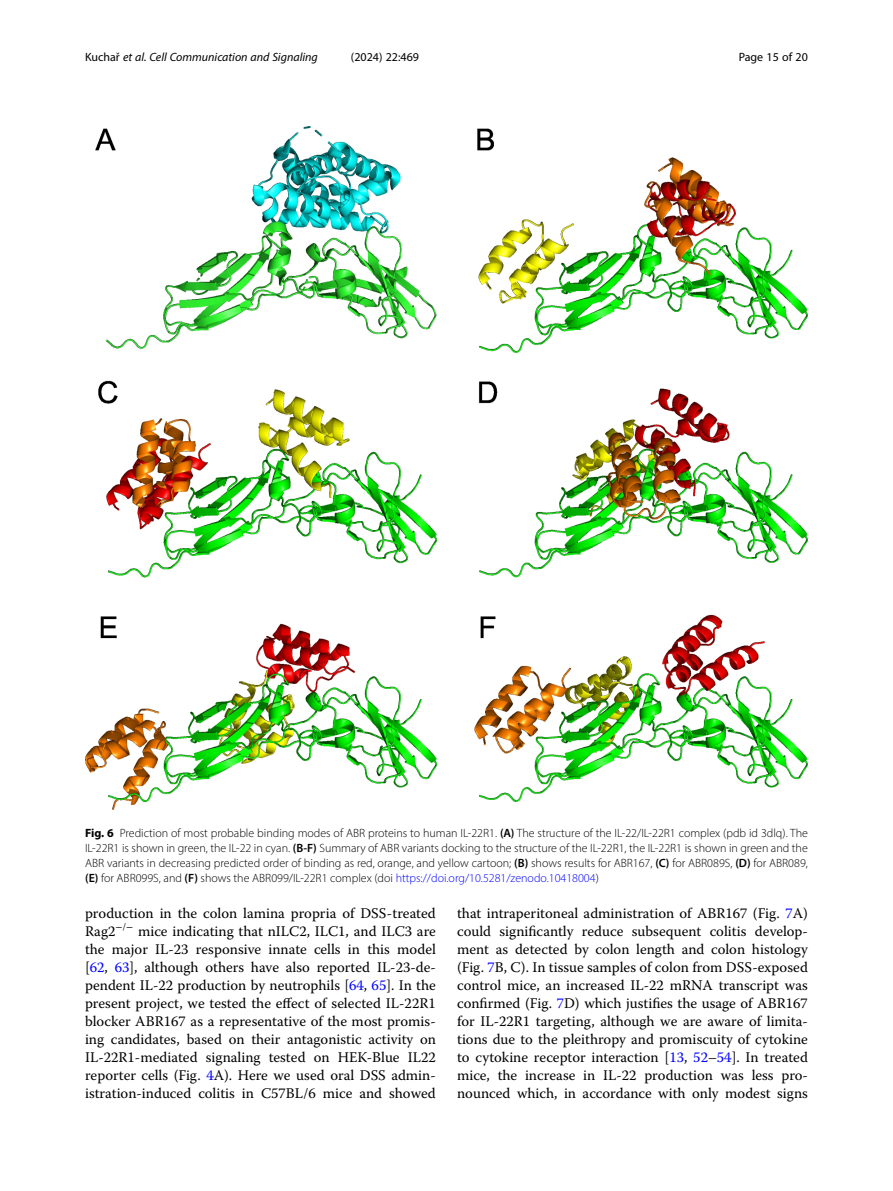
<style>
.page{position:relative;width:893px;height:1191px;background:#fff}
.page>*{position:absolute;margin:0;border:0;box-sizing:border-box;transform-origin:0 0}
.Body_Text_Indent{font:14.7px/18px "Warnock Pro";color:#000;text-align:justify}
.Figure_Caption{font:300 12px/15px "Myriad Pro";color:#000;text-align:justify}
.t1{font:italic 12px "Myriad Pro";color:#000}
.t2{font:12px "Myriad Pro";color:#000}
.s1{font-style:normal}
.s2{font-weight:700}
.s3{font-weight:600}
.s4{color:#00f}
</style>
<div class="page">
<img style="left:85px;top:126px;width:723px;height:683px">
<p class="t1" style="left:85px;top:50px;width:234px"><span class="s1">Kuchař</span> et al. Cell Communication and Signaling</p>
<p class="t2" style="left:351px;top:50px;width:70px">(2024) 22:469</p>
<p class="t2" style="left:739px;top:50px;width:71px">Page 15 of 20</p>
<p class="Figure_Caption" style="left:85px;top:825px;width:724px"><span class="s2">Fig. 6</span> Prediction of most probable binding modes of ABR proteins to human IL-22R1. <span class="s3">(A)</span> The structure of the IL-22/IL-22R1 complex (pdb id 3dlq). The IL-22R1 is shown in green, the IL-22 in cyan. <span class="s3">(B-F)</span> Summary of ABR variants docking to the structure of the IL-22R1, the IL-22R1 is shown in green and the ABR variants in decreasing predicted order of binding as red, orange, and yellow cartoon; <span class="s3">(B)</span> shows results for ABR167, <span class="s3">(C)</span> for ABR089S, <span class="s3">(D)</span> for ABR089, <span class="s3">(E)</span> for ABR099S, and <span class="s3">(F)</span> shows the ABR099/IL-22R1 complex (doi <span class="s4">https://doi.org/10.5281/zenodo.10418004</span>)</p>
<p class="Body_Text_Indent" style="left:85px;top:904px;width:352px">production in the colon lamina propria of DSS-treated Rag2<sup>−</sup><sup>/</sup><sup>−</sup> mice indicating that nILC2, ILC1, and ILC3 are the major IL-23 responsive innate cells in this model [<span class="s4">62</span>, <span class="s4">63</span>], although others have also reported IL-23-de&shy;pendent IL-22 production by neutrophils [<span class="s4">64</span>, <span class="s4">65</span>]. In the present project, we tested the effect of selected IL-22R1 blocker ABR167 as a representative of the most promis&shy;ing candidates, based on their antagonistic activity on IL-22R1-mediated signaling tested on HEK-Blue IL22 reporter cells (Fig. <span class="s4">4</span>A). Here we used oral DSS admin&shy;istration-induced colitis in C57BL/6 mice and showed</p>
<p class="Body_Text_Indent" style="left:457px;top:904px;width:352px">that intraperitoneal administration of ABR167 (Fig. <span class="s4">7</span>A) could significantly reduce subsequent colitis develop&shy;ment as detected by colon length and colon histology (Fig. <span class="s4">7</span>B, C). In tissue samples of colon from DSS-exposed control mice, an increased IL-22 mRNA transcript was confirmed (Fig. <span class="s4">7</span>D) which justifies the usage of ABR167 for IL-22R1 targeting, although we are aware of limita&shy;tions due to the pleithropy and promiscuity of cytokine to cytokine receptor interaction [<span class="s4">13</span>, <span class="s4">52</span>–<span class="s4">54</span>]. In treated mice, the increase in IL-22 production was less pro&shy;nounced which, in accordance with only modest signs</p>
</div>
